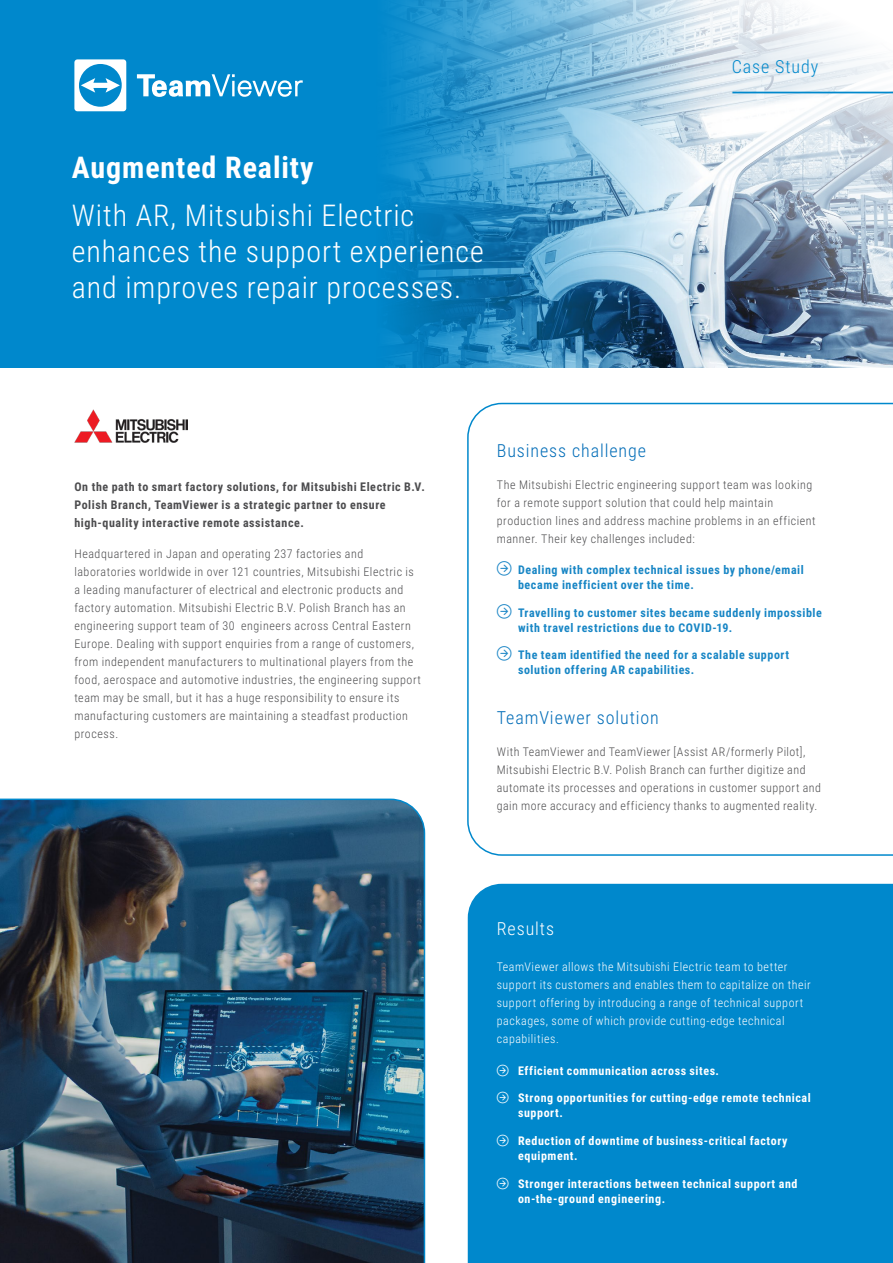
<style>
.page{position:relative;width:893px;height:1263px;background:#fff}
.page>*{position:absolute;margin:0;border:0;box-sizing:border-box;transform-origin:0 0}
.t1{font:300 30px/36px "Roboto Condensed";letter-spacing:.03em;color:#fff}
.t2{font:700 30px "Roboto Condensed";letter-spacing:.03em;color:#fff}
.t3{font:300 18px "Roboto Condensed";letter-spacing:.05em;color:#006cb7}
.t4{font:300 18px "Roboto Condensed";letter-spacing:.05em;color:#08c}
.t5{font:300 18px "Roboto Condensed";letter-spacing:.05em;color:#fff}
.t6{font:300 12px/18px "Roboto Condensed";letter-spacing:.045em;color:#4d4d4f}
.t7{font:700 12px/15px "Roboto Condensed";letter-spacing:.05em;color:#1886c5}
.t8{font:700 12px/15px "Roboto Condensed";letter-spacing:.05em;color:#fff}
.t9{font:300 12px/18px "Roboto Condensed";letter-spacing:.045em;color:#fff}
.t10{font:700 12px/18px "Roboto Condensed";letter-spacing:.05em;color:#4d4d4f}
</style>
<div class="page">
<svg style="left:187px;top:0;width:706px;height:431px"></svg>
<svg style="left:467px;top:403px;width:426px;height:453px"></svg>
<div style="left:468px;top:884px;width:425px;height:379px;background:#08c"></div>
<img style="left:74px;top:409px;width:113px;height:34px">
<svg style="left:0;top:0;width:721px;height:368px;background:#2e97cc"></svg>
<svg style="left:732px;top:91px;width:161px;height:3px"></svg>
<svg style="left:74px;top:59px;width:52px;height:52px"></svg>
<svg style="left:137px;top:74px;width:166px;height:23px"></svg>
<img style="left:0;top:798px;width:425px;height:465px">
<svg style="left:497px;top:561px;width:15px;height:14px"></svg>
<svg style="left:497px;top:604px;width:15px;height:14px"></svg>
<svg style="left:497px;top:646px;width:15px;height:15px"></svg>
<svg style="left:497px;top:1064px;width:12px;height:12px"></svg>
<svg style="left:497px;top:1092px;width:12px;height:11px"></svg>
<svg style="left:497px;top:1134px;width:12px;height:12px"></svg>
<svg style="left:497px;top:1177px;width:12px;height:12px"></svg>
<h1 class="t2" style="left:72px;top:146px;width:243px">Augmented Reality</h1>
<h1 class="t1" style="left:72px;top:197px;width:413px">With AR, Mitsubishi Electric enhances the support experience and improves repair processes.</h1>
<h2 class="t4" style="left:732px;top:54px;width:88px">Case Study</h2>
<p class="t10" style="left:74px;top:477px;width:352px">On the path to smart factory solutions, for Mitsubishi Electric B.V.<br>Polish Branch, TeamViewer is a strategic partner to ensure high-quality interactive remote assistance.</p>
<p class="t6" style="left:74px;top:544px;width:348px">Headquartered in Japan and operating 237 factories and laboratories worldwide in over 121 countries, Mitsubishi Electric is a leading manufacturer of electrical and electronic products and factory automation. Mitsubishi Electric B.V. Polish Branch has an engineering support team of 30 engineers across Central Eastern Europe. Dealing with support enquiries from a range of customers, from independent manufacturers to multinational players from the food, aerospace and automotive industries, the engineering support team may be small, but it has a huge responsibility to ensure its manufacturing customers are maintaining a steadfast production process.</p>
<h2 class="t3" style="left:497px;top:438px;width:151px">Business challenge</h2>
<p class="t6" style="left:497px;top:475px;width:320px">The Mitsubishi Electric engineering support team was looking for a remote support solution that could help maintain production lines and address machine problems in an efficient manner. Their key challenges included:</p>
<p class="t7" style="left:518px;top:562px;width:287px">Dealing with complex technical issues by phone/email became inefficient over the time.</p>
<p class="t7" style="left:518px;top:604px;width:305px">Travelling to customer sites became suddenly impossible with travel restrictions due to COVID-19.</p>
<p class="t7" style="left:518px;top:647px;width:272px">The team identified the need for a scalable support solution offering AR capabilities.</p>
<h2 class="t3" style="left:497px;top:705px;width:164px">TeamViewer solution</h2>
<p class="t6" style="left:497px;top:742px;width:326px">With TeamViewer and TeamViewer [Assist AR/formerly Pilot], Mitsubishi Electric B.V. Polish Branch can further digitize and automate its processes and operations in customer support and gain more accuracy and efficiency thanks to augmented reality.</p>
<h2 class="t5" style="left:497px;top:916px;width:59px">Results</h2>
<p class="t9" style="left:497px;top:957px;width:315px">TeamViewer allows the Mitsubishi Electric team to better support its customers and enables them to capitalize on their support offering by introducing a range of technical support packages, some of which provide cutting-edge technical capabilities.</p>
<p class="t8" style="left:518px;top:1062px;width:203px">Efficient communication across sites.</p>
<p class="t8" style="left:518px;top:1090px;width:294px">Strong opportunities for cutting-edge remote technical support.</p>
<p class="t8" style="left:518px;top:1133px;width:271px">Reduction of downtime of business-critical factory equipment.</p>
<p class="t8" style="left:518px;top:1175px;width:281px">Stronger interactions between technical support and on-the-ground engineering.</p>
</div>
